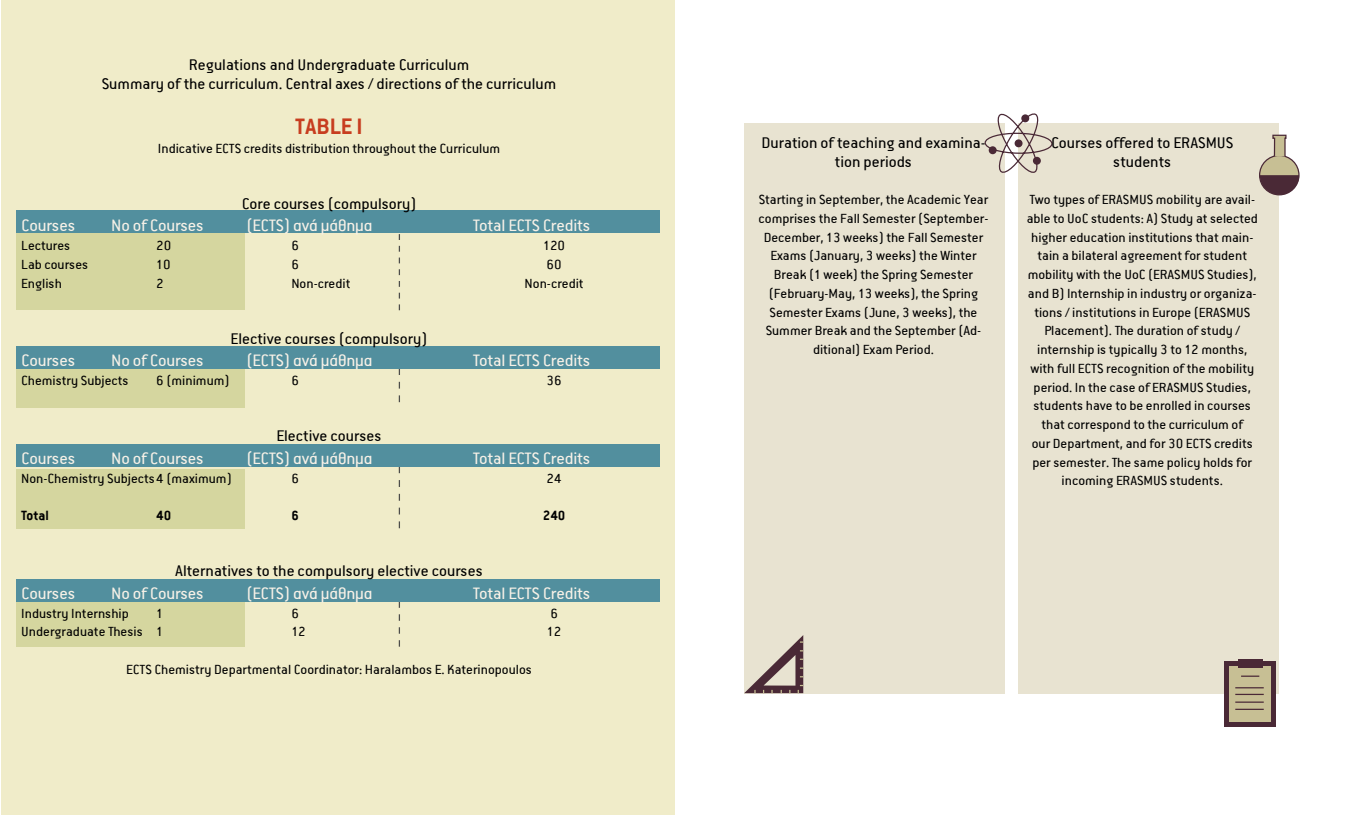
<style>
.page{position:relative;width:1347px;height:815px;background:#fff}
.page>*{position:absolute;margin:0;border:0;box-sizing:border-box;transform-origin:0 0}
.t1{font:700 25px "PF Premier Text";color:#c73d1f}
.t2{font:18.75px "PF Premier Text";letter-spacing:-.01em;color:#f7f1e7}
.t3{font:17.5px/18.8px "PF Premier Text";color:#000;text-align:center}
.t4{font:15px/18.8px "PF Premier Text";color:#000;text-align:center}
.t5{font:700 15px "PF Premier Text";color:#000}
</style>
<div class="page">
<div style="left:1px;top:0;width:673px;height:815px;background:#f0ecc9"></div>
<svg style="left:399px;top:234px;width:1px;height:76px"></svg>
<svg style="left:399px;top:368px;width:1px;height:34px"></svg>
<svg style="left:399px;top:466px;width:1px;height:62px"></svg>
<svg style="left:399px;top:601px;width:1px;height:46px"></svg>
<div style="left:16px;top:210px;width:228px;height:100px;background:#d5d69f"></div>
<div style="left:16px;top:357px;width:228px;height:50px;background:#d5d69f"></div>
<div style="left:16px;top:469px;width:228px;height:59px;background:#d5d69f"></div>
<div style="left:16px;top:603px;width:228px;height:44px;background:#d5d69f"></div>
<div style="left:16px;top:210px;width:643px;height:23px;background:#528f9e"></div>
<div style="left:16px;top:346px;width:643px;height:22px;background:#528f9e"></div>
<div style="left:16px;top:444px;width:643px;height:22px;background:#528f9e"></div>
<div style="left:16px;top:579px;width:643px;height:22px;background:#528f9e"></div>
<div style="left:744px;top:123px;width:261px;height:570px;background:#e8e3d1"></div>
<div style="left:1018px;top:123px;width:261px;height:570px;background:#e8e3d1"></div>
<svg style="left:744px;top:635px;width:59px;height:58px"></svg>
<svg style="left:984px;top:113px;width:69px;height:60px"></svg>
<div style="left:1021px;top:114px;width:8px;height:8px;background:#4a2936;border-radius:50%"></div>
<div style="left:1014px;top:139px;width:8px;height:8px;background:#4a2936;border-radius:50%"></div>
<div style="left:1033px;top:157px;width:7px;height:8px;background:#4a2936;border-radius:50%"></div>
<div style="left:988px;top:146px;width:8px;height:8px;background:#4a2936;border-radius:50%"></div>
<div style="left:1258px;top:155px;width:41px;height:40px;border:1px solid #4a2936;border-radius:50%"></div>
<svg style="left:1259px;top:134px;width:40px;height:62px"></svg>
<div style="left:1224px;top:662px;width:52px;height:65px;background:#4a2936"></div>
<div style="left:1229px;top:666px;width:42px;height:56px;background:#c7bf94"></div>
<svg style="left:1241px;top:676px;width:18px;height:1px"></svg>
<svg style="left:1235px;top:687px;width:28px;height:1px"></svg>
<svg style="left:1235px;top:694px;width:28px;height:1px"></svg>
<svg style="left:1235px;top:702px;width:28px;height:1px"></svg>
<svg style="left:1235px;top:709px;width:28px;height:1px"></svg>
<div style="left:1238px;top:659px;width:24px;height:9px;background:#4a2936"></div>
<p class="t3" style="left:102px;top:56px;width:456px">Regulations and Undergraduate Curriculum<br>Summary of the curriculum. Central axes / directions of the curriculum</p>
<h1 class="t1" style="left:295px;top:114px;width:69px">TABLE I</h1>
<p class="t4" style="left:158px;top:139px;width:344px">Indicative ECTS credits distribution throughout the Curriculum</p>
<p class="t3" style="left:242px;top:194px;width:176px">Core courses (compulsory)</p>
<p class="t2" style="left:21px;top:217px;width:56px">Courses</p>
<p class="t2" style="left:111px;top:217px;width:94px">No of Courses</p>
<p class="t2" style="left:246px;top:217px;width:128px">(ECTS) ανά μάθημα</p>
<p class="t2" style="left:473px;top:217px;width:119px">Total ECTS Credits</p>
<p class="t4" style="left:21px;top:236px;width:51px">Lectures</p>
<p class="t4" style="left:156px;top:236px;width:17px">20</p>
<p class="t4" style="left:291px;top:236px;width:9px">6</p>
<p class="t4" style="left:543px;top:236px;width:23px">120</p>
<p class="t4" style="left:21px;top:255px;width:68px">Lab courses</p>
<p class="t4" style="left:156px;top:255px;width:16px">10</p>
<p class="t4" style="left:291px;top:255px;width:9px">6</p>
<p class="t4" style="left:546px;top:255px;width:17px">60</p>
<p class="t4" style="left:21px;top:274px;width:42px">English</p>
<p class="t4" style="left:156px;top:274px;width:9px">2</p>
<p class="t4" style="left:291px;top:274px;width:60px">Non-credit</p>
<p class="t4" style="left:524px;top:274px;width:60px">Non-credit</p>
<p class="t3" style="left:231px;top:329px;width:198px">Elective courses (compulsory)</p>
<p class="t2" style="left:21px;top:352px;width:56px">Courses</p>
<p class="t2" style="left:111px;top:352px;width:94px">No of Courses</p>
<p class="t2" style="left:246px;top:352px;width:128px">(ECTS) ανά μάθημα</p>
<p class="t2" style="left:473px;top:352px;width:119px">Total ECTS Credits</p>
<p class="t4" style="left:21px;top:371px;width:109px">Chemistry Subjects</p>
<p class="t4" style="left:156px;top:371px;width:75px">6 (minimum)</p>
<p class="t4" style="left:291px;top:371px;width:9px">6</p>
<p class="t4" style="left:546px;top:371px;width:17px">36</p>
<p class="t3" style="left:276px;top:427px;width:107px">Elective courses</p>
<p class="t2" style="left:21px;top:449px;width:56px">Courses</p>
<p class="t2" style="left:111px;top:449px;width:94px">No of Courses</p>
<p class="t2" style="left:246px;top:449px;width:128px">(ECTS) ανά μάθημα</p>
<p class="t2" style="left:473px;top:449px;width:119px">Total ECTS Credits</p>
<p class="t4" style="left:21px;top:469px;width:212px">Non-Chemistry Subjects4 (maximum)</p>
<p class="t4" style="left:291px;top:469px;width:9px">6</p>
<p class="t4" style="left:546px;top:469px;width:17px">24</p>
<p class="t5" style="left:21px;top:508px;width:29px">Total</p>
<p class="t5" style="left:156px;top:508px;width:17px">40</p>
<p class="t5" style="left:291px;top:508px;width:9px">6</p>
<p class="t5" style="left:543px;top:508px;width:24px">240</p>
<p class="t3" style="left:175px;top:562px;width:309px">Alternatives to the compulsory elective courses</p>
<p class="t2" style="left:21px;top:584px;width:56px">Courses</p>
<p class="t2" style="left:111px;top:584px;width:94px">No of Courses</p>
<p class="t2" style="left:246px;top:584px;width:128px">(ECTS) ανά μάθημα</p>
<p class="t2" style="left:473px;top:584px;width:119px">Total ECTS Credits</p>
<p class="t4" style="left:21px;top:604px;width:109px">Industry Internship</p>
<p class="t4" style="left:156px;top:604px;width:8px">1</p>
<p class="t4" style="left:291px;top:604px;width:9px">6</p>
<p class="t4" style="left:550px;top:604px;width:9px">6</p>
<p class="t4" style="left:21px;top:623px;width:143px">Undergraduate Thesis 1</p>
<p class="t4" style="left:291px;top:623px;width:16px">12</p>
<p class="t4" style="left:547px;top:623px;width:16px">12</p>
<p class="t4" style="left:126px;top:660px;width:407px">ECTS Chemistry Departmental Coordinator: Haralambos E. Katerinopoulos</p>
<p class="t3" style="left:761px;top:133px;width:226px">Duration of teaching and examina&shy;tion periods</p>
<p class="t4" style="left:758px;top:190px;width:231px">Starting in September, the Academic Year comprises the Fall Semester (September-December, 13 weeks) the Fall Semester Exams (January, 3 weeks) the Winter Break (1 week) the Spring Semester (February-May, 13 weeks), the Spring Semester Exams (June, 3 weeks), the Summer Break and the September (Ad&shy;ditional) Exam Period.</p>
<p class="t3" style="left:1051px;top:133px;width:184px">Courses offered to ERASMUS students</p>
<p class="t4" style="left:1026px;top:190px;width:233px">Two types of ERASMUS mobility are avail&shy;able to UoC students: A) Study at selected higher education institutions that main&shy;tain a bilateral agreement for student mobility with the UoC (ERASMUS Studies), and B) Internship in industry or organiza&shy;tions / institutions in Europe (ERASMUS Placement). The duration of study / internship is typically 3 to 12 months, with full ECTS recognition of the mobility period. In the case of ERASMUS Studies, students have to be enrolled in courses that correspond to the curriculum of<br>our Department, and for 30 ECTS credits per semester. The same policy holds for incoming ERASMUS students.</p>
</div>
